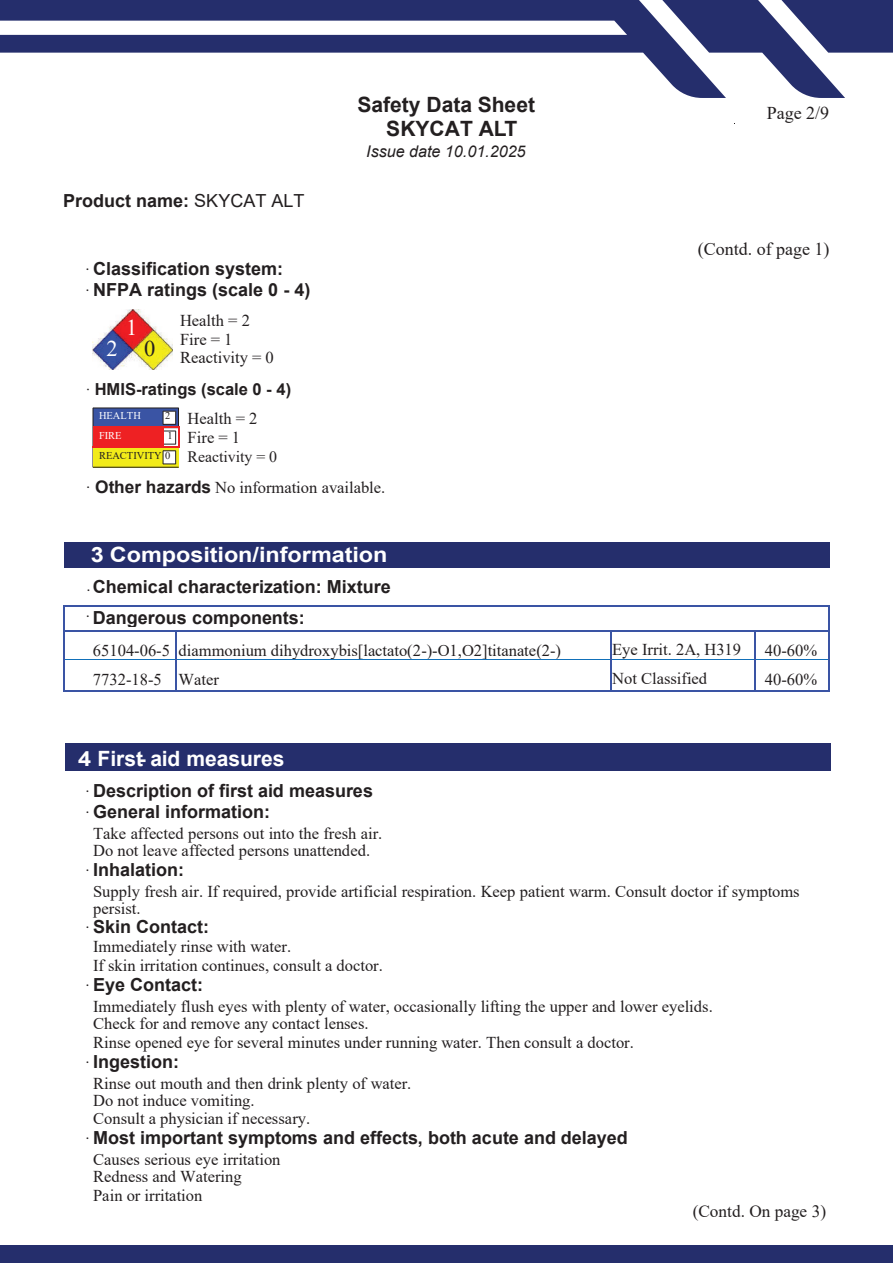
<style>
.page{position:relative;width:893px;height:1263px;background:#fff}
.page>*{position:absolute;margin:0;border:0;box-sizing:border-box;transform-origin:0 0}
.t1{font:22.5px/20.9px "Times New Roman";color:#fff;text-align:center}
.t2{font:700 21px "Arial";color:#fff;scale:1.11 1}
.t3{font:700 21px "Arial";color:#231f20}
.t4{font:700 18px/20.4px "Arial";color:#231f20}
.t5{font:18px "Times New Roman";color:#231f20}
.t6{font:17.25px "Times New Roman";color:#231f20}
.t7{font:16.5px/17.7px "Times New Roman";color:#231f20}
.t8{font:700 16.5px "Arial";color:#231f20}
.t9{font:italic 16.05px "Arial";color:#231f20}
.t10{font:15.9px "Times New Roman";color:#231f20}
.t11{font:10.5px/19.8px "Times New Roman";color:#231f20;text-align:right}
.t12{font:10.5px "Times New Roman";color:#fff}
.s1{font-weight:400}
.s2{font-family:"Times New Roman";font-weight:400;font-size:16.5px}
.s3{color:#231f20}
.s4{font-family:"Times New Roman";font-weight:400;font-size:15.9px}
.s5{font-family:"Arial";font-weight:700;font-size:17.25px}
.s6{color:#fafafa}
</style>
<div class="page">
<svg style="left:0;top:0;width:636px;height:53px;fill:#252e6c"></svg>
<svg style="left:636px;top:0;width:257px;height:98px"></svg>
<div style="left:0;top:1245px;width:893px;height:18px;background:#252e6c"></div>
<img style="left:93px;top:309px;width:80px;height:60px">
<div style="left:93px;top:408px;width:86px;height:20px;background:#3a54a4"></div>
<hr style="left:178px;top:408px;width:1px;height:59px;background:#231f20">
<hr style="left:93px;top:408px;width:86px;height:1px;background:#231f20">
<hr style="left:93px;top:408px;width:1px;height:59px;background:#231f20">
<hr style="left:93px;top:447px;width:86px;height:1px;background:#231f20">
<div style="left:93px;top:448px;width:86px;height:19px;background:#f2eb19"></div>
<hr style="left:93px;top:467px;width:86px;height:1px;background:#231f20">
<div style="left:65px;top:743px;width:765px;height:28px;background:#252e6c"></div>
<div style="left:93px;top:428px;width:70px;height:13px;background:#ee2123"></div>
<hr style="left:93px;top:426px;width:71px;height:2px;background:#ee2123">
<div style="left:93px;top:441px;width:70px;height:5px;background:#ee2123"></div>
<hr style="left:92px;top:446px;width:72px;height:1px;background:#ee2123">
<svg style="left:163px;top:411px;width:16px;height:54px"></svg>
<div style="left:64px;top:542px;width:766px;height:26px;background:#252e6c"></div>
<hr style="left:93px;top:605px;width:83px;height:1px;background:#3a54a4">
<hr style="left:177px;top:605px;width:434px;height:1px;background:#3a54a4">
<hr style="left:612px;top:605px;width:143px;height:1px;background:#3a54a4">
<hr style="left:756px;top:605px;width:72px;height:1px;background:#3a54a4">
<hr style="left:93px;top:630px;width:82px;height:2px;background:#3a54a4">
<hr style="left:178px;top:630px;width:432px;height:2px;background:#3a54a4">
<hr style="left:613px;top:630px;width:141px;height:2px;background:#3a54a4">
<hr style="left:757px;top:630px;width:71px;height:2px;background:#3a54a4">
<svg style="left:828px;top:605px;width:2px;height:27px"></svg>
<hr style="left:828px;top:632px;width:2px;height:27px;background:#3a54a4">
<hr style="left:92px;top:659px;width:83px;height:1px;background:#1170b9">
<hr style="left:176px;top:659px;width:434px;height:1px;background:#1170b9">
<hr style="left:611px;top:659px;width:143px;height:1px;background:#1170b9">
<hr style="left:755px;top:659px;width:73px;height:1px;background:#1170b9">
<hr style="left:828px;top:660px;width:2px;height:28px;background:#3a54a4">
<svg style="left:64px;top:605px;width:29px;height:87px"></svg>
<hr style="left:93px;top:691px;width:82px;height:1px;background:#3a54a4">
<svg style="left:175px;top:630px;width:3px;height:62px"></svg>
<hr style="left:178px;top:691px;width:432px;height:1px;background:#3a54a4">
<svg style="left:610px;top:630px;width:3px;height:62px"></svg>
<hr style="left:613px;top:691px;width:141px;height:1px;background:#3a54a4">
<svg style="left:754px;top:630px;width:3px;height:62px"></svg>
<hr style="left:757px;top:691px;width:71px;height:1px;background:#3a54a4">
<p class="t3" style="left:357px;top:90px;width:179px">Safety Data Sheet</p>
<p class="t5" style="left:767px;top:100px;width:64px">Page 2/9</p>
<p class="t3" style="left:386px;top:114px;width:133px">SKYCAT ALT</p>
<p class="t4" style="left:63px;top:191px;width:243px">Product name: <span class="s1">SKYCAT ALT</span></p>
<p class="t9" style="left:366px;top:141px;width:161px">Issue date 10.01.2025</p>
<p class="t4" style="left:85px;top:259px;width:227px"><span class="s2">·</span> Classification system:<br><span class="s2">·</span> NFPA ratings (scale 0 - 4)</p>
<h1 class="t1" style="left:107px;top:316px;width:50px">1<br>2 <span class="s3">0</span></h1>
<p class="t7" style="left:180px;top:310px;width:95px;line-height:18.8px">Health = 2<br>Fire = 1<br>Reactivity = 0</p>
<p class="t8" style="left:86px;top:377px;width:207px"><span class="s4">·</span> HMIS-ratings (scale 0 - 4)</p>
<p class="t12" style="left:99px;top:408px;width:43px">HEALTH</p>
<p class="t11" style="left:165px;top:405px;width:7px">2</p>
<p class="t12" style="left:99px;top:428px;width:24px">FIRE</p>
<p class="t7" style="left:188px;top:409px;width:71px;line-height:18.9px">Health = 2<br>Fire = 1</p>
<p class="t10" style="left:188px;top:445px;width:91px">Reactivity = 0</p>
<p class="t7" style="left:86px;top:478px;width:301px">· <span class="s5">Other hazards</span> No information available.</p>
<p class="t11" style="left:99px;top:425px;width:75px">1<br>REACTIVITY 0</p>
<p class="t5" style="left:698px;top:236px;width:133px">(Contd. of page 1)</p>
<p class="t2" style="left:91px;top:540px;width:269px">3 Composition/information</p>
<p class="t4" style="left:85px;top:572px;width:307px;line-height:31px"><sub>·</sub>Chemical characterization: Mixture <span class="s2">·</span>Dangerous components:</p>
<p class="t7" style="left:93px;top:641px;width:470px">65104-06-5 diammonium dihydroxybis[lactato(2-)-O1,O2]titanate(2-)</p>
<p class="t7" style="left:612px;top:640px;width:130px">Eye Irrit. 2A, H319</p>
<p class="t7" style="left:765px;top:641px;width:54px">40-60%</p>
<p class="t7" style="left:93px;top:670px;width:128px">7732-18-5 Water</p>
<p class="t7" style="left:612px;top:669px;width:97px">Not Classified</p>
<p class="t7" style="left:765px;top:670px;width:54px">40-60%</p>
<p class="t2" style="left:78px;top:744px;width:187px">4 First<span class="s6">-</span> aid measures</p>
<p class="t4" style="left:85px;top:781px;width:290px"><span class="s2">·</span> Description of first aid measures <span class="s2">·</span> General information:</p>
<p class="t7" style="left:93px;top:824px;width:291px;line-height:16.8px">Take affected persons out into the fresh air.<br>Do not leave affected persons unattended.</p>
<p class="t4" style="left:85px;top:859px;width:101px"><span class="s2">·</span> Inhalation:</p>
<p class="t7" style="left:93px;top:882px;width:708px;line-height:17px">Supply fresh air. If required, provide artificial respiration. Keep patient warm. Consult doctor if symptoms persist.</p>
<p class="t4" style="left:85px;top:917px;width:126px"><span class="s2">·</span> Skin Contact:</p>
<p class="t7" style="left:93px;top:937px;width:291px;line-height:18.8px">Immediately rinse with water.<br>If skin irritation continues, consult a doctor.</p>
<p class="t4" style="left:85px;top:975px;width:120px"><span class="s2">·</span> Eye Contact:</p>
<p class="t7" style="left:93px;top:997px;width:621px">Immediately flush eyes with plenty of water, occasionally lifting the upper and lower eyelids.<br>Check for and remove any contact lenses.<br>Rinse opened eye for several minutes under running water. Then consult a doctor.</p>
<p class="t4" style="left:85px;top:1051px;width:96px"><span class="s2">·</span> Ingestion:</p>
<p class="t7" style="left:93px;top:1074px;width:320px;line-height:17px">Rinse out mouth and then drink plenty of water.<br>Do not induce vomiting.</p>
<p class="t7" style="left:93px;top:1109px;width:218px">Consult a physician if necessary.</p>
<p class="t4" style="left:85px;top:1128px;width:544px"><span class="s2">·</span> Most important symptoms and effects, both acute and delayed</p>
<p class="t7" style="left:93px;top:1150px;width:189px">Causes serious eye irritation<br>Redness and Watering<br>Pain or irritation</p>
<p class="t6" style="left:693px;top:1199px;width:135px">(Contd. On page 3)</p>
</div>
